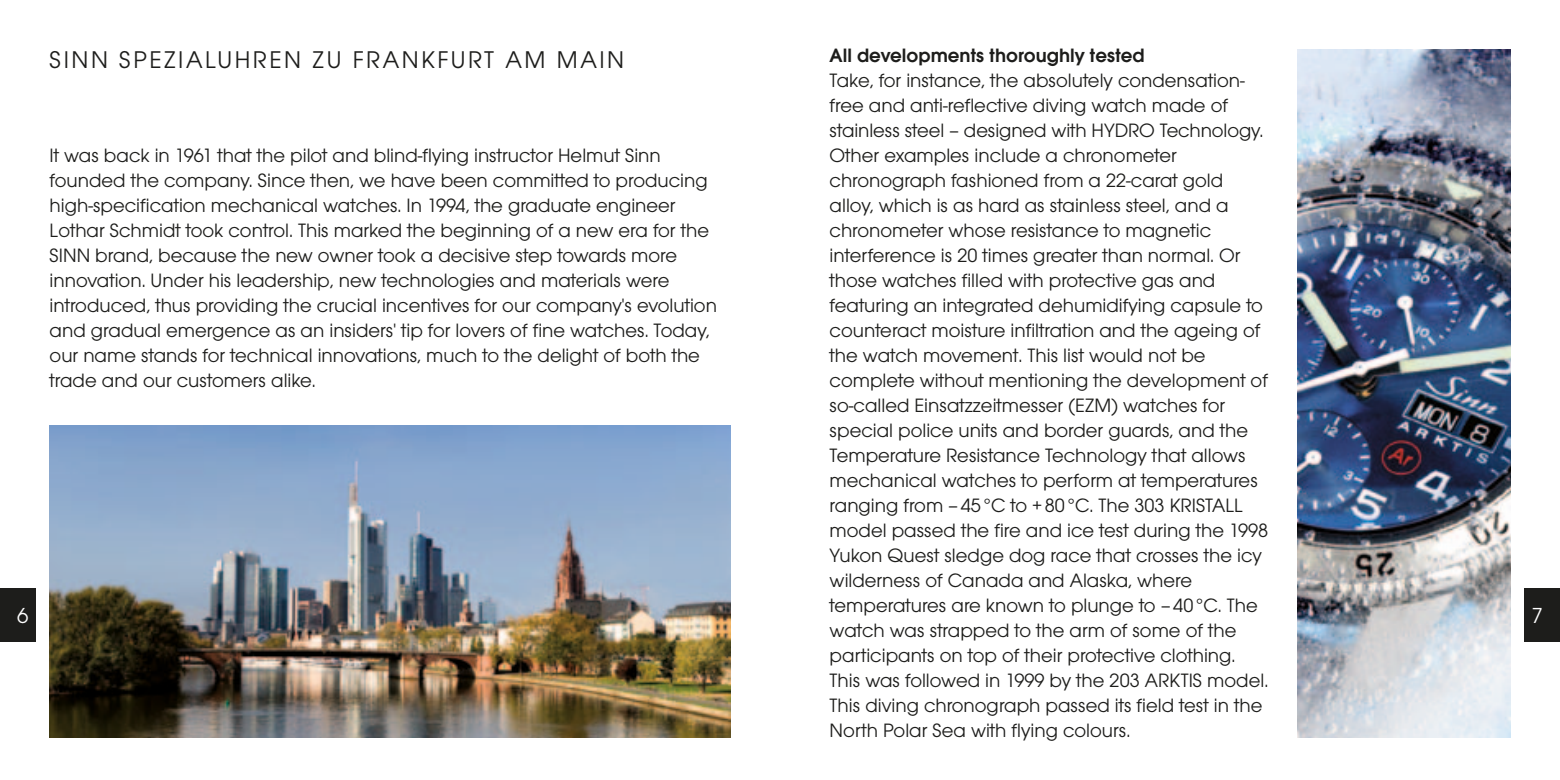
<style>
.page{position:relative;width:1560px;height:780px;background:#fff}
.page>*{position:absolute;margin:0;border:0;box-sizing:border-box;transform-origin:0 0}
.t1{font:25px "Avant Gar Got Itc T Boo";letter-spacing:.1em;color:#1d1d1b}
.t2{font:22.5px "Avant Gar Got Itc T Boo";color:#fff}
.t3{font:20px/25px "Avant Gar Got Itc T Boo";color:#1d1d1b}
.t4{font:20px "Avant Gar Got Itc T Dem";color:#1d1d1b}
</style>
<div class="page">
<div style="left:1524px;top:588px;width:35px;height:53px;background:#1d1d1b"></div>
<div style="left:0;top:588px;width:35px;height:53px;background:#1d1d1b"></div>
<img style="left:50px;top:425px;width:680px;height:312px">
<img style="left:1297px;top:50px;width:212px;height:687px">
<p class="t1" style="left:50px;top:46px;width:36px">SINN</p>
<p class="t1" style="left:119px;top:46px;width:506px">Spezialuhren Zu Frankfurt am Main</p>
<p class="t4" style="left:829px;top:44px;width:316px">All developments thoroughly tested</p>
<p class="t3" style="left:829px;top:68px;width:440px">Take, for instance, the absolutely condensation&shy;free and anti-reflective diving watch made of stainless steel – designed with HYDROTechnology.<br>Other examples include a chronometer chronograph fashioned from a 22-carat gold alloy, which is as hard as stainless steel, and a chronometer whose resistance to magnetic interference is 20 times greater than normal. Or those watches filled with protective gas and featuring an integrated dehumidifying capsule to counteract moisture infiltration and the ageing of the watch movement. This list would not be complete without mentioning the development of so-called E insatzzeitmesser (EZM) watches for special police units and border guards, and the Temperature Resistance Technology that allows mechanical watches to perform at temperatures ranging from –45°C to +80°C. The 303 KRISTALL model passed the fire and ice test during the 1998<br>Yukon Quest sledge dog race that crosses the icy wilderness of Canada and Alaska, where temperatures are known to plunge to –40°C. The watch was strapped to the arm of some of the participants on top of their protective clothing.<br>This was followed in 1999 by the 203 ARKTIS model.<br>This diving chronograph passed its field test in the North Polar Sea with flying colours.</p>
<p class="t3" style="left:50px;top:143px;width:668px">It was back in 1961 that the pilot and blind-flying instructor Helmut Sinn founded the company. Since then, we have been committed to producing high-specification mechanical watches. In 1994, the graduate engineer Lothar Schmidt took control. This marked the beginning of a new era for the SINN brand, because the new owner took a decisive step towards more innovation. U nder his leadership, new technologies and materials were introduced, thus providing the crucial incentives for our company's evolution and gradual emergence as an insiders' tip for lovers of fine watches. Today, our name stands for technical innovations, much to the delight of both the trade and our customers alike.</p>
<p class="t2" style="left:17px;top:602px;width:13px">6</p>
<p class="t2" style="left:1531px;top:602px;width:13px">7</p>
</div>
